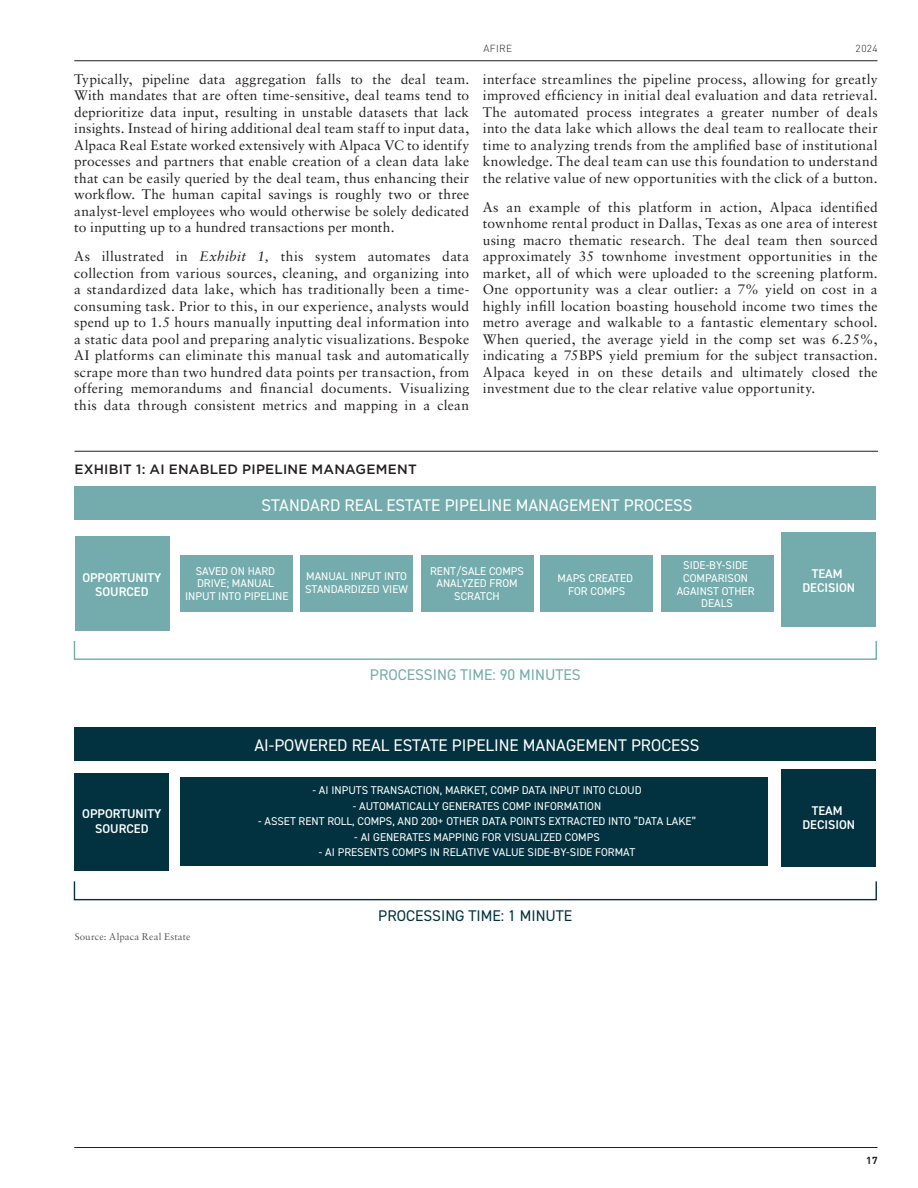
<style>
.page{position:relative;width:918px;height:1188px;background:#fff}
.page>*{position:absolute;margin:0;border:0;box-sizing:border-box;transform-origin:0 0}
.t1{font:16.95px "DIN2014";color:#fff}
.t2{font:15.45px "DIN2014";color:#74acad}
.t3{font:15.45px "DIN2014";color:#02313f}
.BODY_COPY___Sabon{font:13.8px/16.5px "Sabon";letter-spacing:.015em;color:#231f20;text-align:justify}
.t4{font:500 13.5px "Gotham";letter-spacing:.02em;color:#231f20}
.t5{font:600 12.75px/14.1px "DIN2014";color:#fff;text-align:center}
.t6{font:11.25px/12.8px "DIN2014";color:#fff;text-align:center}
.t7{font:300 10.2px "DIN";letter-spacing:.045em;color:#231f20}
.t8{font:700 10.2px "DIN";color:#231f20}
.BODY_COPY_Footnotes{font:9.75px "Sabon";letter-spacing:.02em;color:#57585a}
.s1{font-style:italic}
</style>
<div class="page">
<hr style="left:74px;top:1147px;width:804px;height:1px;background:#231f20">
<hr style="left:74px;top:60px;width:804px;height:1px;background:#231f20">
<div style="left:74px;top:487px;width:802px;height:33px;background:#74acad"></div>
<div style="left:75px;top:536px;width:94px;height:95px;background:#74acad"></div>
<div style="left:181px;top:555px;width:112px;height:56px;background:#74acad"></div>
<div style="left:74px;top:640px;width:803px;height:20px;border:1px solid #74acad"></div>
<div style="left:301px;top:555px;width:112px;height:56px;background:#74acad"></div>
<div style="left:421px;top:555px;width:112px;height:56px;background:#74acad"></div>
<div style="left:541px;top:555px;width:112px;height:56px;background:#74acad"></div>
<div style="left:661px;top:555px;width:112px;height:56px;background:#74acad"></div>
<div style="left:782px;top:532px;width:94px;height:95px;background:#74acad"></div>
<div style="left:74px;top:727px;width:802px;height:34px;background:#02313f"></div>
<div style="left:75px;top:774px;width:94px;height:97px;background:#02313f"></div>
<div style="left:181px;top:777px;width:587px;height:88px;background:#02313f"></div>
<div style="left:74px;top:881px;width:803px;height:19px;border:1px solid #02313f"></div>
<div style="left:782px;top:770px;width:94px;height:97px;background:#02313f"></div>
<hr style="left:75px;top:451px;width:803px;height:1px;background:#231f20">
<p class="BODY_COPY___Sabon" style="left:74px;top:70px;width:397px">Typically, pipeline data aggregation falls to the deal team.<br>With mandates that are often time-sensitive, deal teams tend to deprioritize data input, resulting in unstable datasets that lack insights. Instead of hiring additional deal team staff to input data, Alpaca Real Estate worked extensively with Alpaca VC to identify processes and partners that enable creation of a clean data lake that can be easily queried by the deal team, thus enhancing their workflow. The human capital savings is roughly two or three analyst-level employees who would otherwise be solely dedicated to inputting up to a hundred transactions per month.</p>
<p class="BODY_COPY___Sabon" style="left:74px;top:248px;width:397px">As illustrated in <span class="s1">Exhibit 1,</span> this system automates data collection from various sources, cleaning, and organizing into a standardized data lake, which has traditionally been a time&shy;consuming task. Prior to this, in our experience, analysts would spend up to 1.5 hours manually inputting deal information into a static data pool and preparing analytic visualizations. Bespoke AI platforms can eliminate this manual task and automatically scrape more than two hundred data points per transaction, from offering memorandums and financial documents. Visualizing this data through consistent metrics and mapping in a clean</p>
<p class="t7" style="left:483px;top:42px;width:30px">AFIRE</p>
<p class="t7" style="left:856px;top:42px;width:24px">2024</p>
<p class="BODY_COPY___Sabon" style="left:483px;top:70px;width:397px">interface streamlines the pipeline process, allowing for greatly improved efficiency in initial deal evaluation and data retrieval.<br>The automated process integrates a greater number of deals into the data lake which allows the deal team to reallocate their time to analyzing trends from the amplified base of institutional knowledge. The deal team can use this foundation to understand the relative value of new opportunities with the click of a button.</p>
<p class="BODY_COPY___Sabon" style="left:483px;top:198px;width:397px">As an example of this platform in action, Alpaca identified townhome rental product in Dallas, Texas as one area of interest using macro thematic research. The deal team then sourced approximately 35 townhome investment opportunities in the market, all of which were uploaded to the screening platform.<br>One opportunity was a clear outlier: a 7% yield on cost in a highly infill location boasting household income two times the metro average and walkable to a fantastic elementary school.<br>When queried, the average yield in the comp set was 6.25%, indicating a 75BPS yield premium for the subject transaction.<br>Alpaca keyed in on these details and ultimately closed the investment due to the clear relative value opportunity.</p>
<p class="t4" style="left:74px;top:462px;width:344px">EXHIBIT 1: AI ENABLED PIPELINE MANAGEMENT</p>
<p class="t5" style="left:82px;top:570px;width:81px">OPPORTUNITY<br>SOURCED</p>
<p class="t5" style="left:82px;top:807px;width:81px">OPPORTUNITY<br>SOURCED</p>
<p class="t1" style="left:262px;top:494px;width:432px">STANDARD REAL ESTATE PIPELINE MANAGEMENT PROCESS</p>
<p class="t6" style="left:185px;top:564px;width:105px">SAVED ON HARD<br>DRIVE; MANUAL<br>INPUT INTO PIPELINE</p>
<p class="t6" style="left:305px;top:570px;width:104px;text-align:left">MANUAL INPUT INTO<br>STANDARDIZED VIEW</p>
<p class="t6" style="left:430px;top:564px;width:95px">RENT/SALE COMPS<br>ANALYZED FROM<br>SCRATCH</p>
<p class="t6" style="left:558px;top:571px;width:77px">MAPS CREATED<br>FOR COMPS</p>
<p class="t2" style="left:370px;top:665px;width:212px">PROCESSING TIME: 90 MINUTES</p>
<p class="t6" style="left:677px;top:559px;width:79px">SIDE-BY-SIDE<br>COMPARISON<br>AGAINST OTHER<br>DEALS</p>
<p class="t5" style="left:802px;top:567px;width:54px">TEAM<br>DECISION</p>
<p class="t1" style="left:254px;top:735px;width:447px">AI-POWERED REAL ESTATE PIPELINE MANAGEMENT PROCESS</p>
<p class="t6" style="left:313px;top:784px;width:331px">- AI INPUTS TRANSACTION, MARKET, COMP DATA INPUT INTO CLOUD</p>
<p class="t6" style="left:353px;top:799px;width:250px">- AUTOMATICALLY GENERATES COMP INFORMATION</p>
<p class="t6" style="left:258px;top:815px;width:440px">- ASSET RENT ROLL, COMPS, AND 200+ OTHER DATA POINTS EXTRACTED INTO “DATA LAKE”</p>
<p class="t6" style="left:354px;top:830px;width:247px">- AI GENERATES MAPPING FOR VISUALIZED COMPS</p>
<p class="t6" style="left:319px;top:846px;width:318px">- AI PRESENTS COMPS IN RELATIVE VALUE SIDE-BY-SIDE FORMAT</p>
<p class="t3" style="left:378px;top:906px;width:196px">PROCESSING TIME: 1 MINUTE</p>
<p class="t5" style="left:802px;top:803px;width:54px">TEAM<br>DECISION</p>
<p class="BODY_COPY_Footnotes" style="left:75px;top:931px;width:117px">Source: Alpaca Real Estate</p>
<p class="t8" style="left:866px;top:1154px;width:13px">17</p>
</div>
